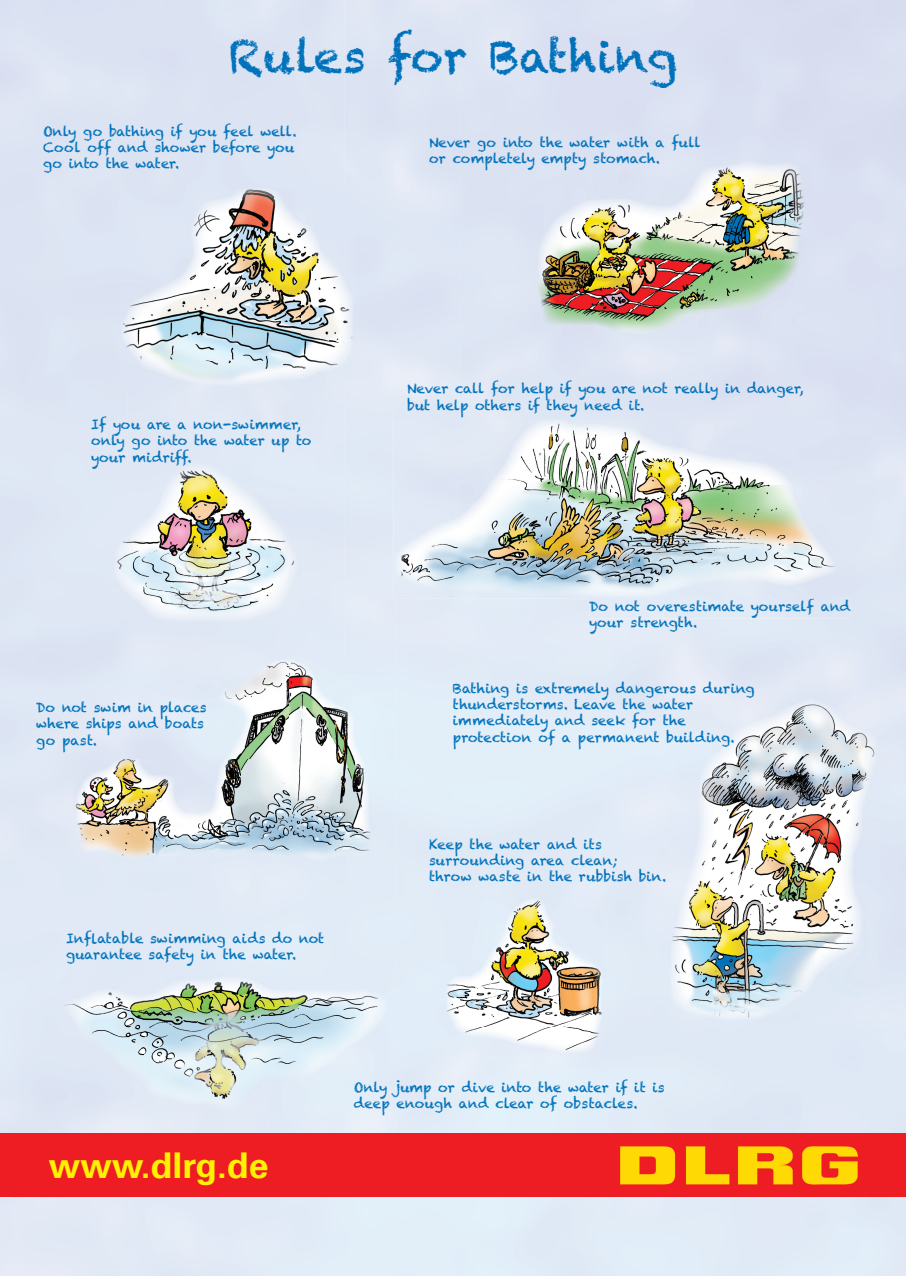
<style>
.page{position:relative;width:906px;height:1276px;background:#fff}
.page>*{position:absolute;margin:0;border:0;box-sizing:border-box;transform-origin:0 0}
.t1{font:45px "Chalkduster";color:#0072bc}
.t2{font:700 35.55px "DLRG Univers";color:#fff101}
.t3{font:13.5px/16.2px "Chalkduster";color:#0072bc}
</style>
<div class="page">
<img style="left:75px;top:658px;width:295px;height:317px">
<div style="left:589px;top:598px;width:262px;height:20px;background:#e0eaf6"></div>
<div style="left:0;top:1133px;width:906px;height:64px;background:#ee1d23"></div>
<img style="left:621px;top:1146px;width:236px;height:38px">
<img style="left:120px;top:187px;width:234px;height:199px">
<img style="left:537px;top:161px;width:267px;height:174px">
<img style="left:113px;top:462px;width:185px;height:160px">
<img style="left:393px;top:419px;width:444px;height:179px">
<img style="left:589px;top:598px;width:248px;height:1px">
<img style="left:62px;top:975px;width:327px;height:137px">
<img style="left:445px;top:898px;width:158px;height:155px">
<img style="left:668px;top:697px;width:210px;height:324px">
<h1 class="t1" style="left:228px;top:30px;width:451px">Rules for Bathing</h1>
<p class="t3" style="left:43px;top:123px;width:255px">Only go bathing if you feel well.<br>Cool off and shower before you go into the water.</p>
<p class="t3" style="left:429px;top:134px;width:273px">Never go into the water with a full or completely empty stomach.</p>
<p class="t3" style="left:91px;top:416px;width:222px">If you are a non-swimmer, only go into the water up to your midriff.</p>
<p class="t3" style="left:407px;top:381px;width:398px">Never call for help if you are not really in danger, but help others if they need it.</p>
<p class="t3" style="left:36px;top:699px;width:172px">Do not swim in places where ships and boats go past.</p>
<p class="t3" style="left:66px;top:930px;width:259px">Inflatable swimming aids do not guarantee safety in the water.</p>
<p class="t3" style="left:589px;top:598px;width:263px">Do not overestimate yourself and your strength.</p>
<p class="t3" style="left:453px;top:680px;width:303px">Bathing is extremely dangerous during thunderstorms. Leave the water immediately and seek for the protection of a permanent building.</p>
<p class="t3" style="left:429px;top:836px;width:239px">Keep the water and its surrounding area clean;<br>throw waste in the rubbish bin.</p>
<h2 class="t2" style="left:49px;top:1145px;width:221px">www.dlrg.de</h2>
<p class="t3" style="left:354px;top:1079px;width:312px">Only jump or dive into the water if it is deep enough and clear of obstacles.</p>
</div>
